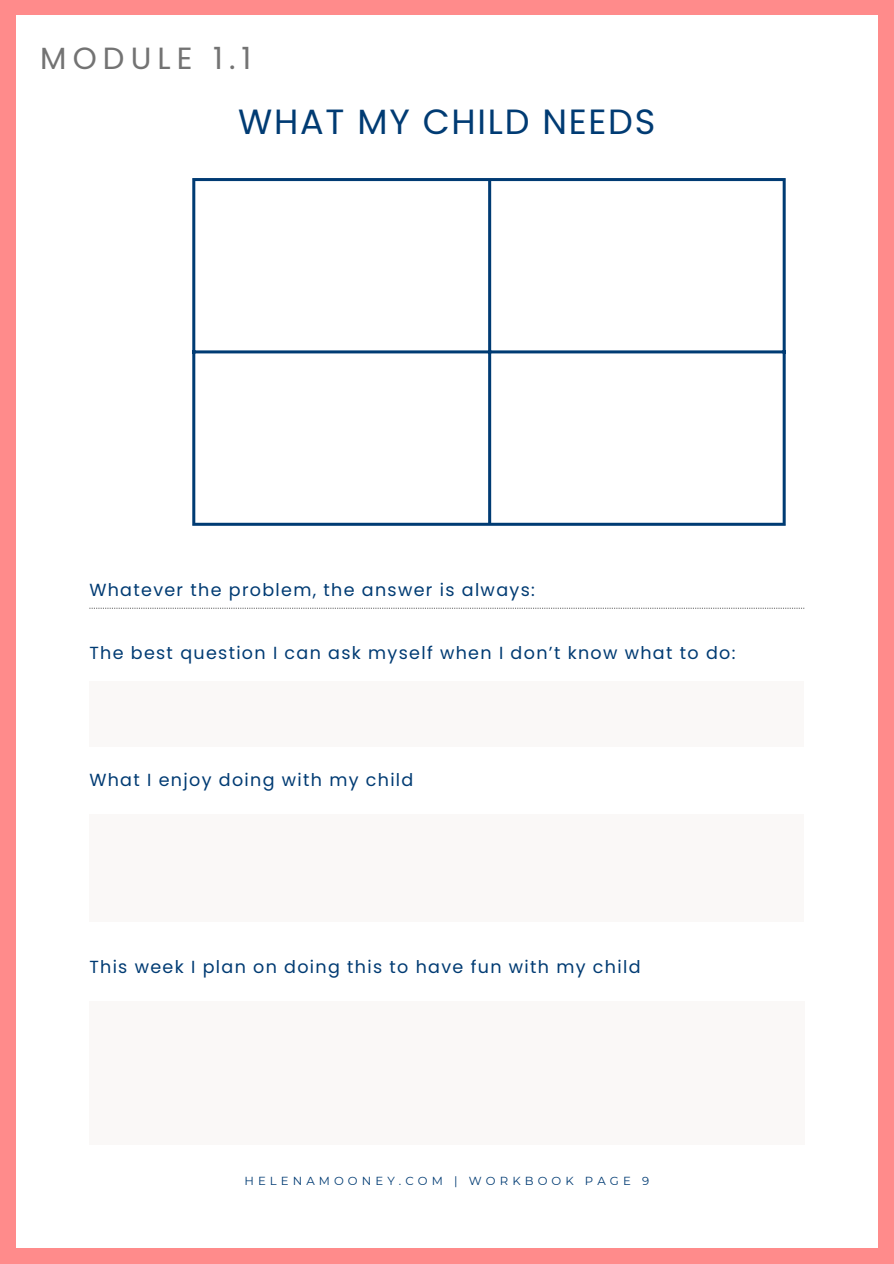
<style>
.page{position:relative;width:894px;height:1264px;background:#fff}
.page>*{position:absolute;margin:0;border:0;box-sizing:border-box;transform-origin:0 0}
.t1{font:34.95px "Poppins";letter-spacing:.05em;color:#003b73}
.t2{font:30.6px "Poppins";letter-spacing:.2em;color:#737373}
.t3{font:17.55px "Poppins";letter-spacing:.075em;color:#003b73}
.t4{font:11.7px "Montserrat";letter-spacing:.35em;color:#003b73}
</style>
<div class="page">
<div style="left:0;top:0;width:893px;height:1263px;background:#ff8b8b"></div>
<div style="left:16px;top:15px;width:861px;height:1232px;background:#fff"></div>
<svg style="left:89px;top:607px;width:715px;height:2px"></svg>
<div style="left:89px;top:815px;width:714px;height:107px;background:#faf8f7"></div>
<hr style="left:192px;top:181px;width:3px;height:342px;background:#003b73">
<hr style="left:488px;top:181px;width:3px;height:342px;background:#003b73">
<hr style="left:782px;top:181px;width:3px;height:342px;background:#003b73">
<hr style="left:192px;top:178px;width:593px;height:3px;background:#003b73">
<hr style="left:192px;top:350px;width:593px;height:3px;background:#003b73">
<hr style="left:192px;top:523px;width:593px;height:3px;background:#003b73">
<div style="left:89px;top:681px;width:715px;height:65px;background:#faf8f7"></div>
<div style="left:89px;top:1001px;width:715px;height:144px;background:#faf8f7"></div>
<h3 class="t2" style="left:40px;top:37px;width:213px">MODULE 1.1</h3>
<h1 class="t1" style="left:238px;top:97px;width:418px">WHAT MY CHILD NEEDS</h1>
<h3 class="t3" style="left:89px;top:577px;width:447px">Whatever the problem, the answer is always:</h3>
<h3 class="t3" style="left:89px;top:641px;width:647px">The best question I can ask myself when I don’t know what to do:</h3>
<h3 class="t3" style="left:89px;top:767px;width:325px">What I enjoy doing with my child</h3>
<p class="t3" style="left:89px;top:954px;width:552px">This week I plan on doing this to have fun with my child</p>
<h2 class="t4" style="left:244px;top:1173px;width:406px">HELENAMOONEY.COM | WORKBOOK PAGE 9</h2>
</div>
